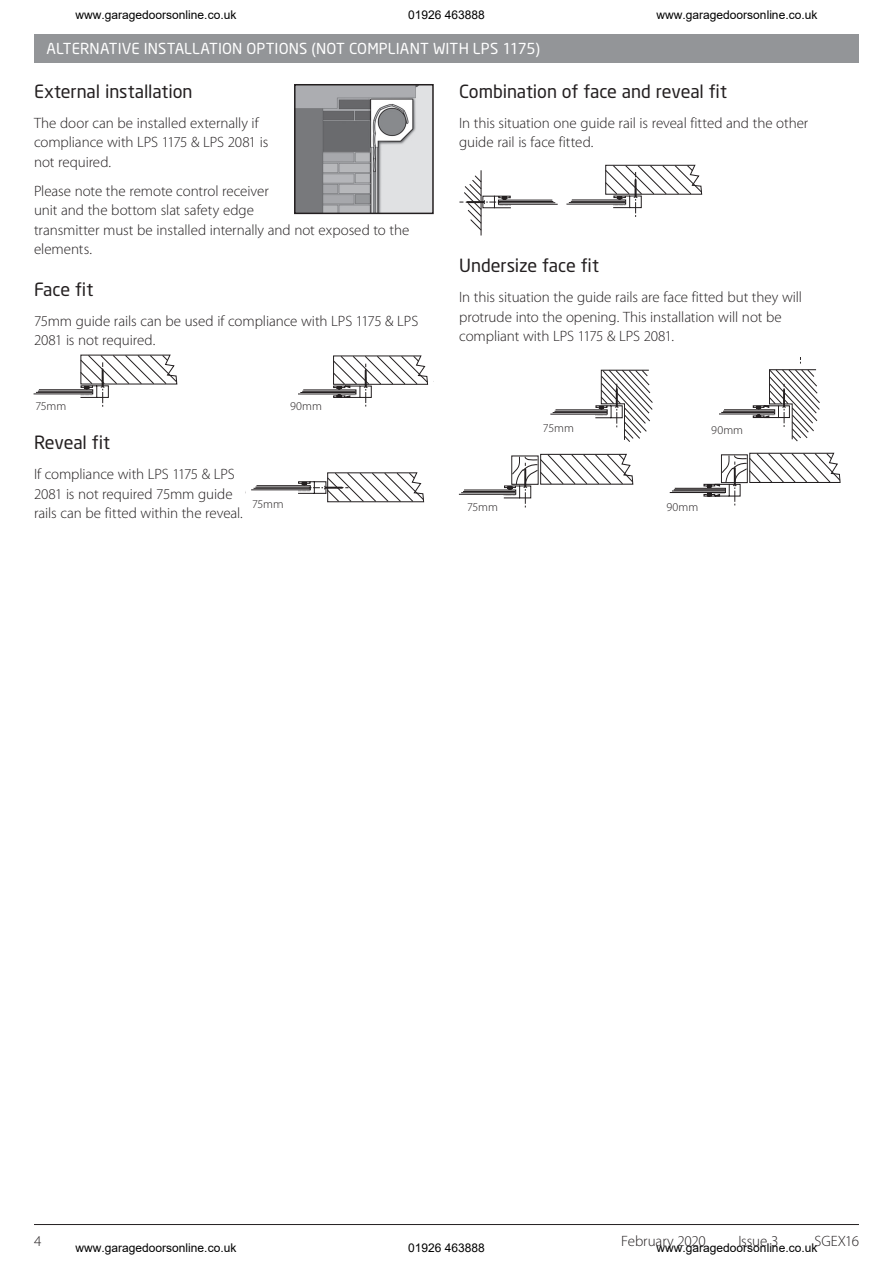
<style>
.page{position:relative;width:893px;height:1263px;background:#fff}
.page>*{position:absolute;margin:0;border:0;box-sizing:border-box;transform-origin:0 0}
.NEW_Subheading_NeoSa{font:18px "Neo Sans";letter-spacing:-.005em;color:#231f20}
.NEW_Main_Copy_10_on{font:300 15px/19.5px "Myriad Pro";letter-spacing:-.005em;color:#231f20}
.NEW_Black_Strip_Head{font:15px "Neo Sans";letter-spacing:.01em;color:#fff}
.t1{font:12px "Arial";color:#000}
.NEW_8_on_10{font:300 12px "Myriad Pro";letter-spacing:.005em;color:#231f20}
</style>
<div class="page">
<hr style="left:34px;top:1224px;width:825px;height:1px;background:#231f20">
<div style="left:34px;top:34px;width:825px;height:29px;background:#939598"></div>
<svg style="left:251px;top:472px;width:173px;height:31px"></svg>
<svg style="left:459px;top:164px;width:244px;height:71px"></svg>
<img style="left:297px;top:87px;width:134px;height:124px">
<div style="left:294px;top:84px;width:140px;height:130px;border:2px solid #231f20"></div>
<svg style="left:33px;top:355px;width:145px;height:52px"></svg>
<svg style="left:458px;top:357px;width:383px;height:151px"></svg>
<svg style="left:298px;top:355px;width:136px;height:52px"></svg>
<p class="t1" style="left:76px;top:7px;width:162px">www.garagedoorsonline.co.uk</p>
<p class="t1" style="left:408px;top:7px;width:78px">01926 463888</p>
<p class="t1" style="left:657px;top:7px;width:162px">www.garagedoorsonline.co.uk</p>
<p class="NEW_Black_Strip_Head" style="left:47px;top:41px;width:495px">ALTERNATIVE INSTALLATION OPTIONS (NOT COMPLIANT WITH LPS 1175)</p>
<p class="NEW_Subheading_NeoSa" style="left:34px;top:82px;width:160px">External installation</p>
<p class="NEW_Main_Copy_10_on" style="left:34px;top:113px;width:236px">The door can be installed externally if compliance with LPS 1175 &amp; LPS 2081 is not required.</p>
<p class="NEW_Main_Copy_10_on" style="left:34px;top:181px;width:377px">Please note the remote control receiver<br>unit and the bottom slat safety edge<br>transmitter must be installed internally and not exposed to the elements.</p>
<p class="NEW_Subheading_NeoSa" style="left:34px;top:280px;width:61px">Face fit</p>
<p class="NEW_Main_Copy_10_on" style="left:34px;top:311px;width:386px">75mm guide rails can be used if compliance with LPS 1175 &amp; LPS<br>2081 is not required.</p>
<p class="NEW_Subheading_NeoSa" style="left:459px;top:82px;width:269px">Combination of face and reveal fit</p>
<p class="NEW_Main_Copy_10_on" style="left:459px;top:113px;width:351px">In this situation one guide rail is reveal fitted and the other guide rail is face fitted.</p>
<p class="NEW_Subheading_NeoSa" style="left:459px;top:257px;width:141px">Undersize face fit</p>
<p class="NEW_Main_Copy_10_on" style="left:459px;top:288px;width:344px">In this situation the guide rails are face fitted but they will protrude into the opening. This installation will not be compliant with LPS 1175 &amp; LPS 2081.</p>
<p class="NEW_8_on_10" style="left:35px;top:400px;width:32px">75mm</p>
<p class="NEW_8_on_10" style="left:290px;top:400px;width:33px">90mm</p>
<p class="NEW_Subheading_NeoSa" style="left:34px;top:434px;width:77px">Reveal fit</p>
<p class="NEW_Main_Copy_10_on" style="left:34px;top:465px;width:210px">If compliance with LPS 1175 &amp; LPS<br>2081 is not required 75mm guide rails can be fitted within the reveal.</p>
<p class="NEW_8_on_10" style="left:543px;top:422px;width:32px">75mm</p>
<p class="NEW_8_on_10" style="left:711px;top:423px;width:33px">90mm</p>
<p class="NEW_8_on_10" style="left:252px;top:497px;width:32px">75mm</p>
<p class="NEW_8_on_10" style="left:467px;top:500px;width:32px">75mm</p>
<p class="NEW_8_on_10" style="left:666px;top:500px;width:33px">90mm</p>
<p class="NEW_Main_Copy_10_on" style="left:34px;top:1231px;width:9px">4</p>
<p class="NEW_Main_Copy_10_on" style="left:621px;top:1231px;width:86px">February 2020</p>
<p class="NEW_Main_Copy_10_on" style="left:738px;top:1231px;width:42px">Issue 3</p>
<p class="NEW_Main_Copy_10_on" style="left:814px;top:1231px;width:46px">SGEX16</p>
<p class="t1" style="left:76px;top:1239px;width:162px">www.garagedoorsonline.co.uk</p>
<p class="t1" style="left:408px;top:1239px;width:78px">01926 463888</p>
<p class="t1" style="left:657px;top:1239px;width:162px">www.garagedoorsonline.co.uk</p>
</div>
